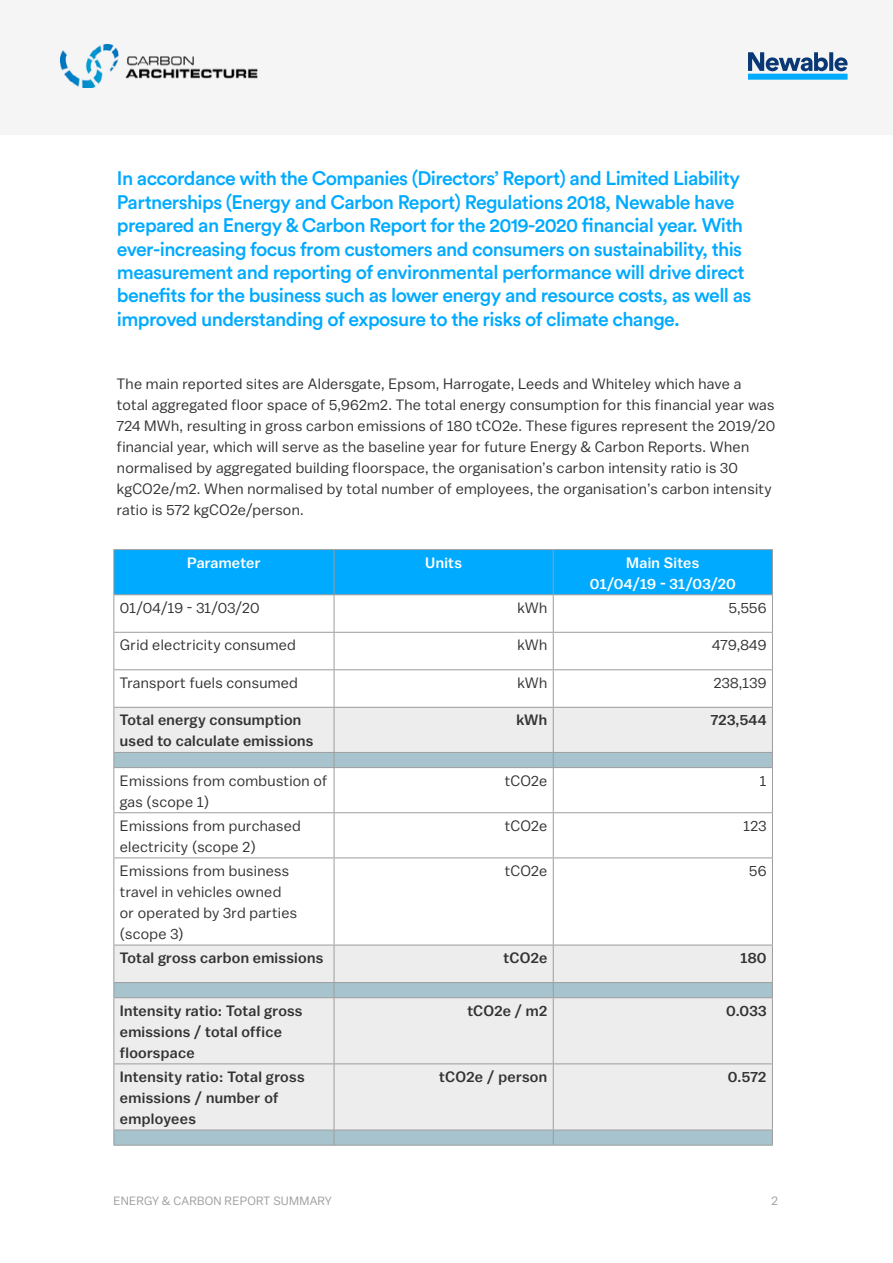
<style>
.page{position:relative;width:893px;height:1263px;background:#fff}
.page>*{position:absolute;margin:0;border:0;box-sizing:border-box;transform-origin:0 0}
.t1{font:500 19.5px/23.4px "Circular Std";letter-spacing:-.03em;color:#0af}
.t2{font:15px/21px "Balto";letter-spacing:.02em;color:#333}
.t3{font:500 15px/21px "Balto";letter-spacing:.02em;color:#333}
.t4{font:500 15px/21px "Balto";letter-spacing:.02em;color:#fff;text-align:center}
.t5{font:12px "Balto";letter-spacing:.02em;color:#9d9d9d}
</style>
<div class="page">
<div style="left:0;top:1px;width:893px;height:134px;background:#f5f5f5"></div>
<svg style="left:748px;top:52px;width:99px;height:28px"></svg>
<img style="left:60px;top:45px;width:197px;height:42px">
<div style="left:114px;top:550px;width:658px;height:44px;background:#0af"></div>
<div style="left:114px;top:946px;width:658px;height:36px;background:#ededed"></div>
<svg style="left:114px;top:983px;width:658px;height:162px;background:#dfe4e6"></svg>
<hr style="left:113px;top:549px;width:221px;height:1px;background:#9d9d9d">
<hr style="left:113px;top:550px;width:1px;height:44px;background:#9d9d9d">
<hr style="left:334px;top:549px;width:219px;height:1px;background:#9d9d9d">
<hr style="left:334px;top:550px;width:1px;height:44px;background:#9d9d9d">
<hr style="left:553px;top:549px;width:220px;height:1px;background:#9d9d9d">
<hr style="left:553px;top:550px;width:1px;height:44px;background:#9d9d9d">
<hr style="left:772px;top:550px;width:1px;height:44px;background:#9d9d9d">
<hr style="left:113px;top:594px;width:221px;height:1px;background:#9d9d9d">
<hr style="left:113px;top:595px;width:1px;height:37px;background:#9d9d9d">
<hr style="left:334px;top:594px;width:219px;height:1px;background:#9d9d9d">
<hr style="left:334px;top:595px;width:1px;height:37px;background:#9d9d9d">
<hr style="left:553px;top:594px;width:220px;height:1px;background:#9d9d9d">
<hr style="left:553px;top:595px;width:1px;height:37px;background:#9d9d9d">
<hr style="left:772px;top:595px;width:1px;height:37px;background:#9d9d9d">
<hr style="left:113px;top:632px;width:221px;height:1px;background:#9d9d9d">
<hr style="left:113px;top:633px;width:1px;height:36px;background:#9d9d9d">
<hr style="left:334px;top:632px;width:219px;height:1px;background:#9d9d9d">
<hr style="left:334px;top:633px;width:1px;height:36px;background:#9d9d9d">
<hr style="left:553px;top:632px;width:220px;height:1px;background:#9d9d9d">
<hr style="left:553px;top:633px;width:1px;height:36px;background:#9d9d9d">
<hr style="left:772px;top:633px;width:1px;height:36px;background:#9d9d9d">
<hr style="left:113px;top:669px;width:221px;height:1px;background:#9d9d9d">
<hr style="left:113px;top:670px;width:1px;height:37px;background:#9d9d9d">
<hr style="left:334px;top:669px;width:219px;height:1px;background:#9d9d9d">
<hr style="left:334px;top:670px;width:1px;height:37px;background:#9d9d9d">
<hr style="left:553px;top:669px;width:220px;height:1px;background:#9d9d9d">
<hr style="left:553px;top:670px;width:1px;height:37px;background:#9d9d9d">
<hr style="left:772px;top:670px;width:1px;height:37px;background:#9d9d9d">
<svg style="left:113px;top:707px;width:660px;height:60px;background:#d9e0e3"></svg>
<hr style="left:113px;top:767px;width:221px;height:1px;background:#9d9d9d">
<hr style="left:113px;top:768px;width:1px;height:44px;background:#9d9d9d">
<hr style="left:334px;top:767px;width:219px;height:1px;background:#9d9d9d">
<hr style="left:334px;top:768px;width:1px;height:44px;background:#9d9d9d">
<hr style="left:553px;top:767px;width:220px;height:1px;background:#9d9d9d">
<hr style="left:553px;top:768px;width:1px;height:44px;background:#9d9d9d">
<hr style="left:772px;top:768px;width:1px;height:44px;background:#9d9d9d">
<hr style="left:113px;top:812px;width:221px;height:1px;background:#9d9d9d">
<hr style="left:113px;top:813px;width:1px;height:44px;background:#9d9d9d">
<hr style="left:334px;top:812px;width:219px;height:1px;background:#9d9d9d">
<hr style="left:334px;top:813px;width:1px;height:44px;background:#9d9d9d">
<hr style="left:553px;top:812px;width:220px;height:1px;background:#9d9d9d">
<hr style="left:553px;top:813px;width:1px;height:44px;background:#9d9d9d">
<hr style="left:772px;top:813px;width:1px;height:44px;background:#9d9d9d">
<hr style="left:113px;top:857px;width:221px;height:1px;background:#9d9d9d">
<hr style="left:113px;top:858px;width:1px;height:87px;background:#9d9d9d">
<hr style="left:334px;top:857px;width:219px;height:1px;background:#9d9d9d">
<hr style="left:334px;top:858px;width:1px;height:87px;background:#9d9d9d">
<hr style="left:553px;top:857px;width:220px;height:1px;background:#9d9d9d">
<hr style="left:553px;top:858px;width:1px;height:87px;background:#9d9d9d">
<hr style="left:772px;top:858px;width:1px;height:87px;background:#9d9d9d">
<hr style="left:113px;top:945px;width:221px;height:1px;background:#9d9d9d">
<hr style="left:113px;top:945px;width:1px;height:37px;background:#9d9d9d">
<hr style="left:334px;top:945px;width:219px;height:1px;background:#9d9d9d">
<hr style="left:334px;top:945px;width:1px;height:37px;background:#9d9d9d">
<hr style="left:553px;top:945px;width:220px;height:1px;background:#9d9d9d">
<hr style="left:553px;top:945px;width:1px;height:37px;background:#9d9d9d">
<hr style="left:772px;top:945px;width:1px;height:37px;background:#9d9d9d">
<hr style="left:113px;top:982px;width:221px;height:1px;background:#9d9d9d">
<svg style="left:113px;top:983px;width:1px;height:14px"></svg>
<hr style="left:334px;top:982px;width:219px;height:1px;background:#9d9d9d">
<svg style="left:334px;top:983px;width:1px;height:14px"></svg>
<hr style="left:553px;top:982px;width:220px;height:1px;background:#9d9d9d">
<svg style="left:553px;top:983px;width:1px;height:14px"></svg>
<svg style="left:772px;top:983px;width:1px;height:14px"></svg>
<hr style="left:113px;top:997px;width:221px;height:1px;background:#9d9d9d">
<hr style="left:113px;top:998px;width:1px;height:65px;background:#9d9d9d">
<hr style="left:334px;top:997px;width:219px;height:1px;background:#9d9d9d">
<hr style="left:334px;top:998px;width:1px;height:65px;background:#9d9d9d">
<hr style="left:553px;top:997px;width:220px;height:1px;background:#9d9d9d">
<hr style="left:553px;top:998px;width:1px;height:65px;background:#9d9d9d">
<hr style="left:772px;top:998px;width:1px;height:65px;background:#9d9d9d">
<hr style="left:113px;top:1063px;width:221px;height:1px;background:#9d9d9d">
<hr style="left:113px;top:1064px;width:1px;height:66px;background:#9d9d9d">
<hr style="left:334px;top:1063px;width:219px;height:1px;background:#9d9d9d">
<hr style="left:334px;top:1064px;width:1px;height:66px;background:#9d9d9d">
<hr style="left:553px;top:1063px;width:220px;height:1px;background:#9d9d9d">
<hr style="left:553px;top:1064px;width:1px;height:66px;background:#9d9d9d">
<hr style="left:772px;top:1064px;width:1px;height:66px;background:#9d9d9d">
<hr style="left:113px;top:1130px;width:221px;height:1px;background:#9d9d9d">
<svg style="left:113px;top:1130px;width:1px;height:15px"></svg>
<hr style="left:334px;top:1130px;width:219px;height:1px;background:#9d9d9d">
<svg style="left:334px;top:1130px;width:1px;height:15px"></svg>
<hr style="left:553px;top:1130px;width:220px;height:1px;background:#9d9d9d">
<svg style="left:553px;top:1130px;width:1px;height:15px"></svg>
<svg style="left:772px;top:1130px;width:1px;height:15px"></svg>
<hr style="left:113px;top:1145px;width:221px;height:1px;background:#9d9d9d">
<hr style="left:334px;top:1145px;width:219px;height:1px;background:#9d9d9d">
<hr style="left:553px;top:1145px;width:220px;height:1px;background:#9d9d9d">
<p class="t1" style="left:117px;top:166px;width:636px">In accordance with the Companies (Directors’ Report) and Limited Liability Partnerships (Energy and Carbon Report) Regulations 2018, Newable have prepared an Energy &amp; Carbon Report for the 2019-2020 financial year. With ever-increasing focus from customers and consumers on sustainability, this measurement and reporting of environmental performance will drive direct benefits for the business such as lower energy and resource costs, as well as improved understanding of exposure to the risks of climate change.</p>
<p class="t2" style="left:117px;top:373px;width:660px">The main reported sites are Aldersgate, Epsom, Harrogate, Leeds and Whiteley which have a total aggregated floor space of 5,962m2. The total energy consumption for this financial year was 724 MWh, resulting in gross carbon emissions of 180 tCO2e. These figures represent the 2019/20 financial year, which will serve as the baseline year for future Energy &amp; Carbon Reports. When normalised by aggregated building floorspace, the organisation’s carbon intensity ratio is 30 kgCO2e/m2. When normalised by total number of employees, the organisation’s carbon intensity ratio is 572 kgCO2e/person.</p>
<p class="t4" style="left:187px;top:552px;width:75px">Parameter</p>
<p class="t4" style="left:425px;top:552px;width:38px">Units</p>
<p class="t4" style="left:590px;top:552px;width:148px">Main Sites<br>01/04/19 - 31/03/20</p>
<p class="t2" style="left:120px;top:597px;width:141px">01/04/19 - 31/03/20</p>
<p class="t2" style="left:517px;top:597px;width:31px">kWh</p>
<p class="t2" style="left:729px;top:597px;width:39px">5,556</p>
<p class="t2" style="left:120px;top:634px;width:178px">Grid electricity consumed</p>
<p class="t2" style="left:517px;top:634px;width:31px">kWh</p>
<p class="t2" style="left:712px;top:634px;width:56px">479,849</p>
<p class="t2" style="left:120px;top:672px;width:180px">Transport fuels consumed</p>
<p class="t2" style="left:517px;top:672px;width:31px">kWh</p>
<p class="t2" style="left:714px;top:672px;width:54px">238,139</p>
<p class="t3" style="left:120px;top:709px;width:195px">Total energy consumption used to calculate emissions</p>
<p class="t3" style="left:516px;top:709px;width:32px">kWh</p>
<p class="t3" style="left:711px;top:709px;width:57px">723,544</p>
<p class="t2" style="left:120px;top:770px;width:209px">Emissions from combustion of gas (scope 1)</p>
<p class="t2" style="left:505px;top:770px;width:44px">tCO2e</p>
<p class="t2" style="left:760px;top:770px;width:8px">1</p>
<p class="t2" style="left:120px;top:815px;width:182px">Emissions from purchased electricity (scope 2)</p>
<p class="t2" style="left:505px;top:815px;width:44px">tCO2e</p>
<p class="t2" style="left:744px;top:815px;width:24px">123</p>
<p class="t2" style="left:120px;top:860px;width:179px">Emissions from business travel in vehicles owned or operated by 3rd parties (scope 3)</p>
<p class="t2" style="left:505px;top:860px;width:44px">tCO2e</p>
<p class="t2" style="left:749px;top:860px;width:19px">56</p>
<p class="t3" style="left:120px;top:947px;width:205px">Total gross carbon emissions</p>
<p class="t3" style="left:504px;top:947px;width:45px">tCO2e</p>
<p class="t3" style="left:740px;top:947px;width:28px">180</p>
<p class="t3" style="left:120px;top:1000px;width:184px">Intensity ratio: Total gross emissions / total office floorspace</p>
<p class="t3" style="left:467px;top:1000px;width:81px">tCO2e / m2</p>
<p class="t3" style="left:726px;top:1000px;width:42px">0.033</p>
<p class="t3" style="left:120px;top:1066px;width:186px">Intensity ratio: Total gross emissions / number of employees</p>
<p class="t3" style="left:439px;top:1066px;width:109px">tCO2e / person</p>
<p class="t3" style="left:728px;top:1066px;width:40px">0.572</p>
<p class="t5" style="left:113px;top:1194px;width:220px">ENERGY &amp; CARBON REPORT SUMMARY</p>
<p class="t5" style="left:771px;top:1194px;width:8px">2</p>
</div>
